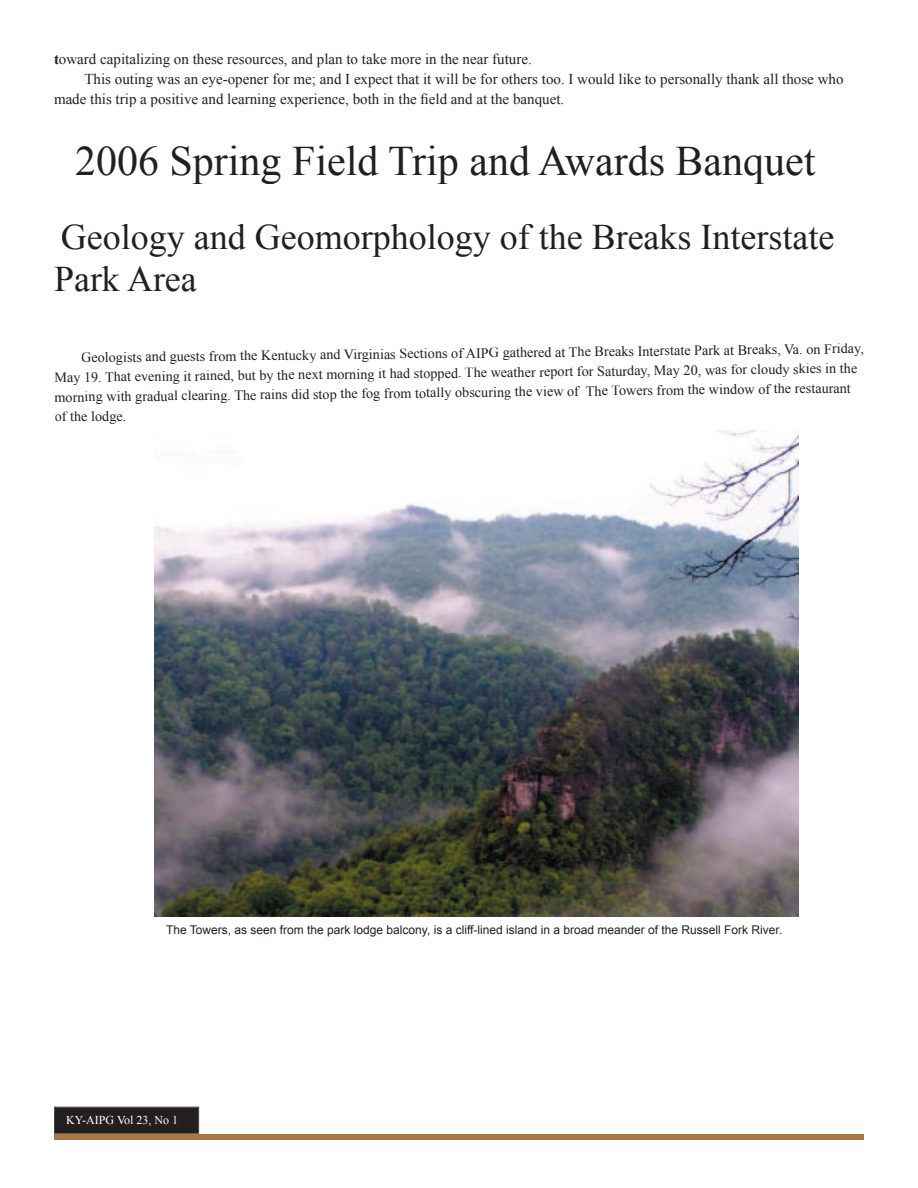
<style>
.page{position:relative;width:918px;height:1188px;background:#fff}
.page>*{position:absolute;margin:0;border:0;box-sizing:border-box;transform-origin:0 0}
.t1{font:42px "Times New Roman";color:#231f20}
.t2{font:36px/42px "Times New Roman";color:#231f20}
.t3{font:15px "Times New Roman";color:#231f20}
.t4{font:14.25px/19.5px "Times New Roman";color:#231f20}
.t5{font:12px "Arial";color:#231f20}
.t6{font:12px "Times New Roman";color:#fff}
.s1{font-weight:700}
</style>
<div class="page">
<div style="left:54px;top:1134px;width:810px;height:6px;background:#a5783f"></div>
<svg style="left:54px;top:1107px;width:145px;height:27px"></svg>
<img style="left:155px;top:431px;width:643px;height:485px">
<p class="t3" style="left:54px;top:49px;width:479px"><span class="s1">t</span>oward capitalizing on these resources, and plan to take more in the near future.</p>
<p class="t3" style="left:84px;top:69px;width:761px">This outing was an eye-opener for me; and I expect that it will be for others too. I would like to personally thank all those who</p>
<p class="t3" style="left:54px;top:89px;width:512px">made this trip a positive and learning experience, both in the field and at the banquet.</p>
<h1 class="t1" style="left:75px;top:132px;width:742px">2006 Spring Field Trip and Awards Banquet</h1>
<h2 class="t2" style="left:54px;top:215px;width:782px">Geology and Geomorphology of the Breaks Interstate<br>Park Area</h2>
<p class="t4" style="left:54px;top:350px;width:812px;text-indent:27px;rotate:-1deg">Geologists and guests from the Kentucky and Virginias Sections of AIPG gathered at The Breaks Interstate Park at Breaks, Va. on Friday,<br>May 19. That evening it rained, but by the next morning it had stopped. The weather report for Saturday, May 20, was for cloudy skies in the morning with gradual clearing. The rains did stop the fog from totally obscuring the view of The Towers from the window of the restaurant</p>
<p class="t4" style="left:55px;top:407px;width:73px;rotate:-1deg">of the lodge.</p>
<p class="t5" style="left:166px;top:922px;width:618px">The Towers, as seen from the park lodge balcony, is a cliff-lined island in a broad meander of the Russell Fork River.</p>
<p class="t6" style="left:66px;top:1112px;width:113px">KY-AIPG Vol 23, No 1</p>
</div>
